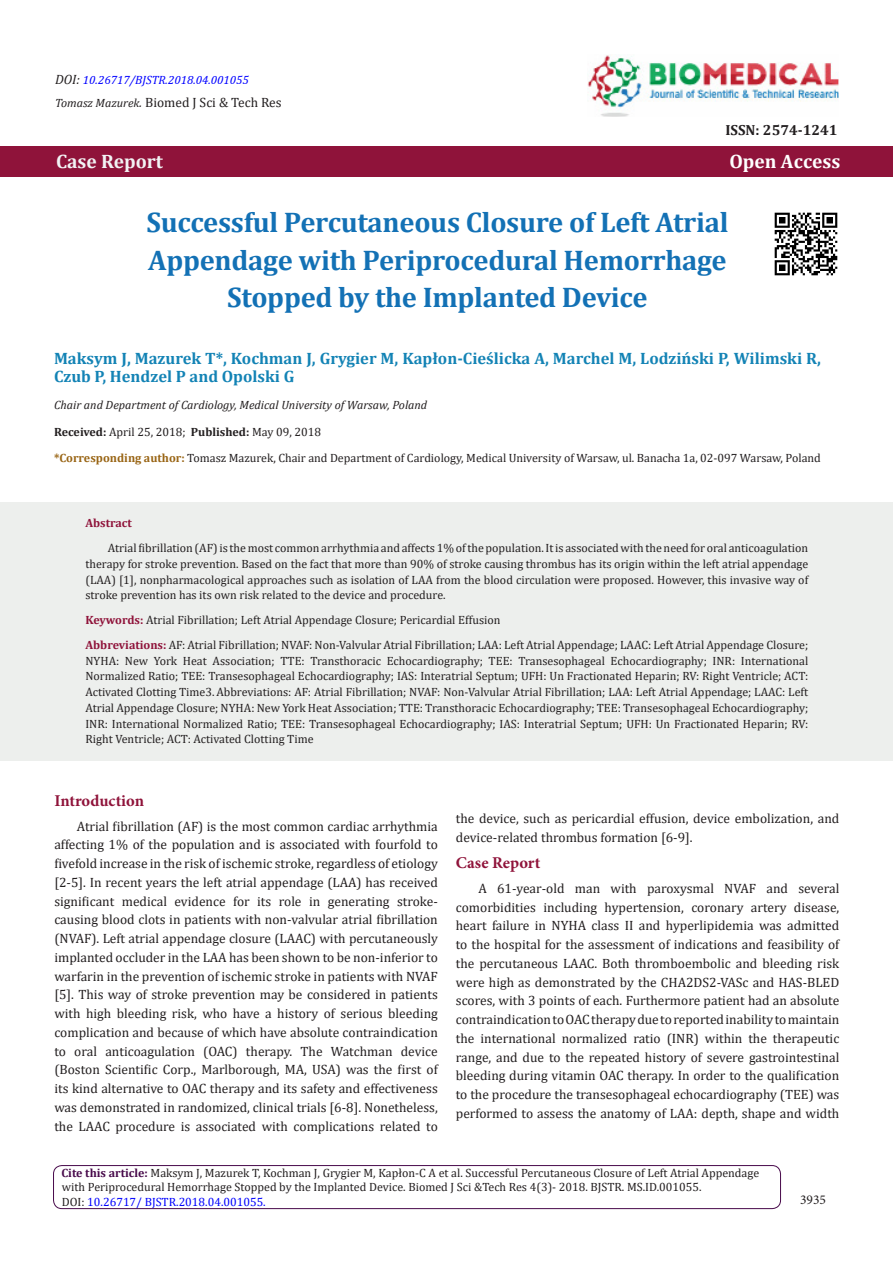
<style>
.page{position:relative;width:893px;height:1263px;background:#fff}
.page>*{position:absolute;margin:0;border:0;box-sizing:border-box;transform-origin:0 0}
.t1{font:700 28.5px "Cambria";letter-spacing:-.01em;color:#1371b5}
.t2{font:700 19.5px "Cambria";color:#f2f3f4}
.t3{font:700 19.5px "Cambria";color:#fff}
.t4{font:700 16.5px/18px "Cambria";color:#1383b5}
.t5{font:700 16.5px "Minion Pro";color:#8f133a}
.t6{font:700 14.7px "Cambria";color:#231f20}
.t7{font:13.5px/18.8px "Cambria";color:#231f20;text-align:justify}
.t8{font:13.5px "Minion Pro";color:#231f20}
.t9{font:12px/15.8px "Cambria";color:#231f20;text-align:justify}
.t10{font:italic 12px "Cambria";color:#231f20}
.t11{font:12px "Cambria";color:#00f}
.t12{font:italic 12px "Cambria";color:#00f}
.t13{font:700 12px "Cambria";color:#8f133a}
.s1{font-size:13.5px;color:#231f20}
.s2{font-style:italic;font-size:12px}
.s3{font-style:italic}
.s4{font-weight:700}
.s5{font-weight:700;color:#996515}
.s6{font-weight:700;color:#8f133a}
.s7{font-weight:700;color:#480a4b}
.s8{color:#231f20}
</style>
<div class="page">
<div style="left:53px;top:1165px;width:728px;height:44px;border:1px solid #480a4b;border-radius:8px"></div>
<div style="left:0;top:146px;width:893px;height:31px;background:#8f133a"></div>
<img style="left:587px;top:55px;width:252px;height:62px">
<div style="left:0;top:502px;width:893px;height:259px;background:#edefed"></div>
<img style="left:774px;top:212px;width:64px;height:64px">
<p class="t12" style="left:55px;top:72px;width:195px"><span class="s1">DOI:</span> 10.26717/BJSTR.2018.04.001055</p>
<p class="t7" style="left:55px;top:93px;width:228px"><span class="s2">Tomasz Mazurek</span><span class="s3">.</span> Biomed J Sci &amp; Tech Res</p>
<p class="t6" style="left:725px;top:119px;width:114px">ISSN: 2574-1241</p>
<p class="t2" style="left:56px;top:147px;width:108px">Case Report</p>
<p class="t3" style="left:729px;top:147px;width:112px">Open Access</p>
<p class="t1" style="left:146px;top:203px;width:584px">Successful Percutaneous Closure of Left Atrial</p>
<p class="t1" style="left:148px;top:240px;width:580px">Appendage with Periprocedural Hemorrhage</p>
<p class="t1" style="left:227px;top:278px;width:422px">Stopped by the Implanted Device</p>
<p class="t4" style="left:54px;top:349px;width:768px">Maksym J, Mazurek T*, Kochman J, Grygier M, Kapłon-Cieślicka A, Marchel M, Lodziński P, Wilimski R,<br>Czub P, Hendzel P and Opolski G</p>
<p class="t10" style="left:54px;top:397px;width:375px">Chair and Department of Cardiology, Medical University of Warsaw, Poland</p>
<p class="t9" style="left:54px;top:424px;width:269px"><span class="s4">Received:</span> April 25, 2018; <span class="s4">Published:</span> May 09, 2018</p>
<p class="t9" style="left:54px;top:450px;width:768px"><span class="s5">*Corresponding author:</span> Tomasz Mazurek, Chair and Department of Cardiology, Medical University of Warsaw, ul. Banacha 1a, 02-097 Warsaw, Poland</p>
<p class="t13" style="left:85px;top:515px;width:48px">Abstract</p>
<p class="t9" style="left:85px;top:540px;width:724px;text-indent:23px">Atrial fibrillation (AF) is the most common arrhythmia and affects 1% of the population. It is associated with the need for oral anticoagulation therapy for stroke prevention. Based on the fact that more than 90% of stroke causing thrombus has its origin within the left atrial appendage (LAA) [1], nonpharmacological approaches such as isolation of LAA from the blood circulation were proposed. However, this invasive way of stroke prevention has its own risk related to the device and procedure.</p>
<p class="t9" style="left:85px;top:612px;width:417px"><span class="s6">Keywords:</span> Atrial Fibrillation; Left Atrial Appendage Closure; Pericardial Effusion</p>
<p class="t9" style="left:85px;top:637px;width:724px"><span class="s6">Abbreviations:</span> AF: Atrial Fibrillation; NVAF: Non-Valvular Atrial Fibrillation; LAA: Left Atrial Appendage; LAAC: Left Atrial Appendage Closure; NYHA: New York Heat Association; TTE: Transthoracic Echocardiography; TEE: Transesophageal Echocardiography; INR: International Normalized Ratio; TEE: Transesophageal Echocardiography; IAS: Interatrial Septum; UFH: Un Fractionated Heparin; RV: Right Ventricle; ACT:<br>Activated Clotting Time3. Abbreviations: AF: Atrial Fibrillation; NVAF: Non-Valvular Atrial Fibrillation; LAA: Left Atrial Appendage; LAAC: Left Atrial Appendage Closure; NYHA: New York Heat Association; TTE: Transthoracic Echocardiography; TEE: Transesophageal Echocardiography; INR: International Normalized Ratio; TEE: Transesophageal Echocardiography; IAS: Interatrial Septum; UFH: Un Fractionated Heparin; RV:<br>Right Ventricle; ACT: Activated Clotting Time</p>
<p class="t5" style="left:54px;top:789px;width:91px">Introduction</p>
<p class="t7" style="left:54px;top:816px;width:385px;text-indent:22px">Atrial fibrillation (AF) is the most common cardiac arrhythmia affecting 1% of the population and is associated with fourfold to fivefold increase in the risk of ischemic stroke, regardless of etiology [2-5]. In recent years the left atrial appendage (LAA) has received significant medical evidence for its role in generating stroke&shy;causing blood clots in patients with non-valvular atrial fibrillation (NVAF). Left atrial appendage closure (LAAC) with percutaneously implanted occluder in the LAA has been shown to be non-inferior to warfarin in the prevention of ischemic stroke in patients with NVAF [5]. This way of stroke prevention may be considered in patients with high bleeding risk, who have a history of serious bleeding complication and because of which have absolute contraindication to oral anticoagulation (OAC) therapy. The Watchman device (Boston Scientific Corp., Marlborough, MA, USA) was the first of its kind alternative to OAC therapy and its safety and effectiveness was demonstrated in randomized, clinical trials [6-8]. Nonetheless, the LAAC procedure is associated with complications related to</p>
<p class="t7" style="left:456px;top:809px;width:385px">the device, such as pericardial effusion, device embolization, and device-related thrombus formation [6-9].</p>
<p class="t5" style="left:456px;top:851px;width:86px">Case Report</p>
<p class="t7" style="left:456px;top:879px;width:385px;text-indent:22px">A 61-year-old man with paroxysmal NVAF and several comorbidities including hypertension, coronary artery disease, heart failure in NYHA class II and hyperlipidemia was admitted to the hospital for the assessment of indications and feasibility of the percutaneous LAAC. Both thromboembolic and bleeding risk were high as demonstrated by the CHA2DS2-VASc and HAS-BLED scores, with 3 points of each. Furthermore patient had an absolute contraindication to OAC therapy due to reported inability to maintain the international normalized ratio (INR) within the therapeutic range, and due to the repeated history of severe gastrointestinal bleeding during vitamin OAC therapy. In order to the qualification to the procedure the transesophageal echocardiography (TEE) was performed to assess the anatomy of LAA: depth, shape and width</p>
<p class="t9" style="left:61px;top:1165px;width:699px"><span class="s7">Cite this article:</span> Maksym J, Mazurek T, Kochman J, Grygier M, Kapłon-C A et al. Successful Percutaneous Closure of Left Atrial Appendage</p>
<p class="t9" style="left:62px;top:1179px;width:641px">with Periprocedural Hemorrhage Stopped by the Implanted Device. Biomed J Sci &amp;Tech Res 4(3)- 2018. BJSTR. MS.ID.001055.</p>
<p class="t11" style="left:62px;top:1194px;width:205px"><span class="s8">DOI:</span> 10.26717/ BJSTR.2018.04.001055.</p>
<p class="t8" style="left:800px;top:1191px;width:27px">3935</p>
</div>
